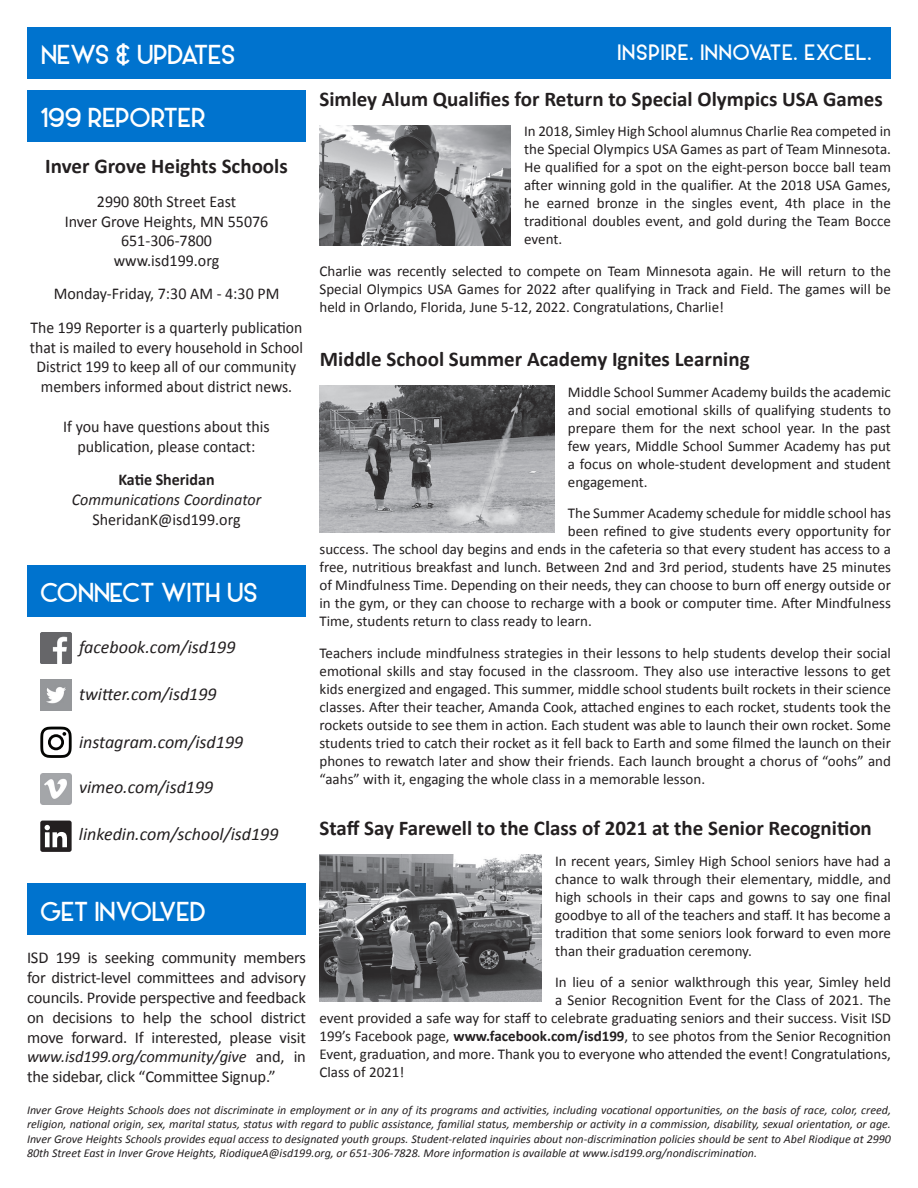
<style>
.page{position:relative;width:918px;height:1188px;background:#fff}
.page>*{position:absolute;margin:0;border:0;box-sizing:border-box;transform-origin:0 0}
.t1{font:24px "Alpaca Scarlett Demo";letter-spacing:.025em;color:#fff}
.t2{font:700 21px "Calibri";color:#231f20}
.t3{font:19.5px "Alpaca Scarlett Demo";letter-spacing:.07em;color:#fff}
.t4{font:italic 18px "Calibri";color:#231f20}
.t5{font:16.5px/19.8px "Calibri";color:#231f20;text-align:center}
.t6{font:16.5px/19.8px "Calibri";color:#231f20;text-align:center;scale:.95 1}
.t7{font:italic 16.5px "Calibri";color:#231f20}
.t8{font:700 16.5px "Calibri";color:#231f20}
.Reporter{font:15px/18px "Calibri";color:#231f20;text-align:justify}
.Reporter-2{font:italic 12px/14.4px "Calibri";color:#231f20;text-align:justify}
.s1{font-style:italic}
.s2{font-weight:700}
</style>
<div class="page">
<div style="left:27px;top:27px;width:864px;height:52px;background:#0073ce"></div>
<div style="left:27px;top:90px;width:279px;height:52px;background:#0073ce"></div>
<div style="left:27px;top:884px;width:279px;height:51px;background:#0073ce"></div>
<img style="left:40px;top:633px;width:32px;height:31px">
<img style="left:40px;top:680px;width:32px;height:31px">
<img style="left:40px;top:774px;width:32px;height:31px">
<div style="left:27px;top:565px;width:279px;height:52px;background:#0073ce"></div>
<svg style="left:40px;top:727px;width:32px;height:31px"></svg>
<svg style="left:40px;top:821px;width:32px;height:31px"></svg>
<img style="left:320px;top:385px;width:234px;height:148px">
<img style="left:319px;top:125px;width:192px;height:121px">
<img style="left:320px;top:854px;width:222px;height:148px">
<p class="t1" style="left:42px;top:39px;width:195px">NEWS &amp; UPDATES</p>
<p class="t3" style="left:618px;top:39px;width:255px">INSPIRE. INNOVATE. EXCEL.</p>
<p class="t1" style="left:40px;top:102px;width:166px">199 REPORTER</p>
<p class="t2" style="left:45px;top:153px;width:244px">Inver Grove Heights Schools</p>
<p class="t5" style="left:97px;top:191px;width:141px">2990 80th Street East</p>
<p class="t5" style="left:65px;top:211px;width:205px">Inver Grove Heights, MN 55076</p>
<p class="t5" style="left:121px;top:231px;width:92px">651-306-7800</p>
<p class="t5" style="left:114px;top:251px;width:107px">www.isd199.org</p>
<p class="t5" style="left:54px;top:284px;width:227px">Monday-Friday, 7:30 AM - 4:30 PM</p>
<p class="t6" style="left:30px;top:317px;width:289px">The 199 Reporter is a quarterly publication that is mailed to every household in School District 199 to keep all of our community members informed about district news.</p>
<p class="t5" style="left:63px;top:417px;width:208px">If you have questions about this publication, please contact:</p>
<p class="t8" style="left:118px;top:469px;width:98px">Katie Sheridan</p>
<p class="t7" style="left:72px;top:488px;width:191px">Communications Coordinator</p>
<p class="t5" style="left:92px;top:510px;width:150px">SheridanK@isd199.org</p>
<p class="t1" style="left:40px;top:577px;width:218px">CONNECT WITH US</p>
<p class="t4" style="left:79px;top:635px;width:158px">facebook.com/isd199</p>
<p class="t4" style="left:79px;top:682px;width:139px">twitter.com/isd199</p>
<p class="t4" style="left:79px;top:729px;width:166px">instagram.com/isd199</p>
<p class="t4" style="left:79px;top:775px;width:136px">vimeo.com/isd199</p>
<p class="t4" style="left:79px;top:822px;width:201px">linkedin.com/school/isd199</p>
<p class="t1" style="left:40px;top:895px;width:167px">GET INVOLVED</p>
<p class="t5" style="left:27px;top:948px;width:280px;text-align:justify">ISD 199 is seeking community members for district-level committees and advisory councils. Provide perspective and feedback on decisions to help the school district move forward. If interested, please visit <span class="s1">www.isd199.org/community/give</span> and, in the sidebar, click “Committee Signup.”</p>
<p class="t2" style="left:320px;top:86px;width:565px">Simley Alum Qualifies for Return to Special Olympics USA Games</p>
<p class="Reporter" style="left:524px;top:122px;width:368px">In 2018, Simley High School alumnus Charlie Rea competed in the Special Olympics USA Games as part of Team Minnesota.<br>He qualified for a spot on the eight-person bocce ball team after winning gold in the qualifier. At the 2018 USA Games, he earned bronze in the singles event, 4th place in the traditional doubles event, and gold during the Team Bocce event.</p>
<p class="Reporter" style="left:320px;top:262px;width:573px">Charlie was recently selected to compete on Team Minnesota again. He will return to the Special Olympics USA Games for 2022 after qualifying in Track and Field. The games will be held in Orlando, Florida, June 5-12, 2022. Congratulations, Charlie!</p>
<p class="t2" style="left:320px;top:346px;width:431px">Middle School Summer Academy Ignites Learning</p>
<p class="Reporter" style="left:568px;top:383px;width:325px">Middle School Summer Academy builds the academic and social emotional skills of qualifying students to prepare them for the next school year. In the past few years, Middle School Summer Academy has put a focus on whole-student development and student engagement.</p>
<p class="Reporter" style="left:568px;top:504px;width:325px">The Summer Academy schedule for middle school has</p>
<p class="Reporter" style="left:568px;top:522px;width:325px">been refined to give students every opportunity for</p>
<p class="Reporter" style="left:320px;top:540px;width:573px">success. The school day begins and ends in the cafeteria so that every student has access to a</p>
<p class="Reporter" style="left:320px;top:558px;width:573px">free, nutritious breakfast and lunch. Between 2nd and 3rd period, students have 25 minutes</p>
<p class="Reporter" style="left:320px;top:576px;width:573px">of Mindfulness Time. Depending on their needs, they can choose to burn off energy outside or</p>
<p class="Reporter" style="left:320px;top:594px;width:573px">in the gym, or they can choose to recharge with a book or computer time. After Mindfulness</p>
<p class="Reporter" style="left:320px;top:612px;width:274px">Time, students return to class ready to learn.</p>
<p class="Reporter" style="left:320px;top:644px;width:573px">Teachers include mindfulness strategies in their lessons to help students develop their social emotional skills and stay focused in the classroom. They also use interactive lessons to get kids energized and engaged. This summer, middle school students built rockets in their science classes. After their teacher, Amanda Cook, attached engines to each rocket, students took the rockets outside to see them in action. Each student was able to launch their own rocket. Some students tried to catch their rocket as it fell back to Earth and some filmed the launch on their phones to rewatch later and show their friends. Each launch brought a chorus of “oohs” and “aahs” with it, engaging the whole class in a memorable lesson.</p>
<p class="t2" style="left:320px;top:815px;width:554px">Staff Say Farewell to the Class of 2021 at the Senior Recognition</p>
<p class="Reporter" style="left:555px;top:852px;width:337px">In recent years, Simley High School seniors have had a chance to walk through their elementary, middle, and high schools in their caps and gowns to say one final goodbye to all of the teachers and staff. It has become a tradition that some seniors look forward to even more than their graduation ceremony.</p>
<p class="Reporter" style="left:555px;top:973px;width:337px">In lieu of a senior walkthrough this year, Simley held</p>
<p class="Reporter" style="left:555px;top:991px;width:337px">a Senior Recognition Event for the Class of 2021. The</p>
<p class="Reporter" style="left:320px;top:1009px;width:573px">event provided a safe way for staff to celebrate graduating seniors and their success. Visit ISD</p>
<p class="Reporter" style="left:320px;top:1027px;width:573px">199’s Facebook page, <span class="s2">www.facebook.com/isd199</span>, to see photos from the Senior Recognition</p>
<p class="Reporter" style="left:320px;top:1045px;width:573px">Event, graduation, and more. Thank you to everyone who attended the event! Congratulations,</p>
<p class="Reporter" style="left:320px;top:1063px;width:86px">Class of 2021!</p>
<p class="Reporter-2" style="left:27px;top:1102px;width:866px">Inver Grove Heights Schools does not discriminate in employment or in any of its programs and activities, including vocational opportunities, on the basis of race, color, creed, religion, national origin, sex, marital status, status with regard to public assistance, familial status, membership or activity in a commission, disability, sexual orientation, or age.<br>Inver Grove Heights Schools provides equal access to designated youth groups. Student-related inquiries about non-discrimination policies should be sent to Abel Riodique at 2990<br>80th Street East in Inver Grove Heights, RiodiqueA@isd199.org, or 651-306-7828. More information is available at www.isd199.org/nondiscrimination.</p>
</div>
